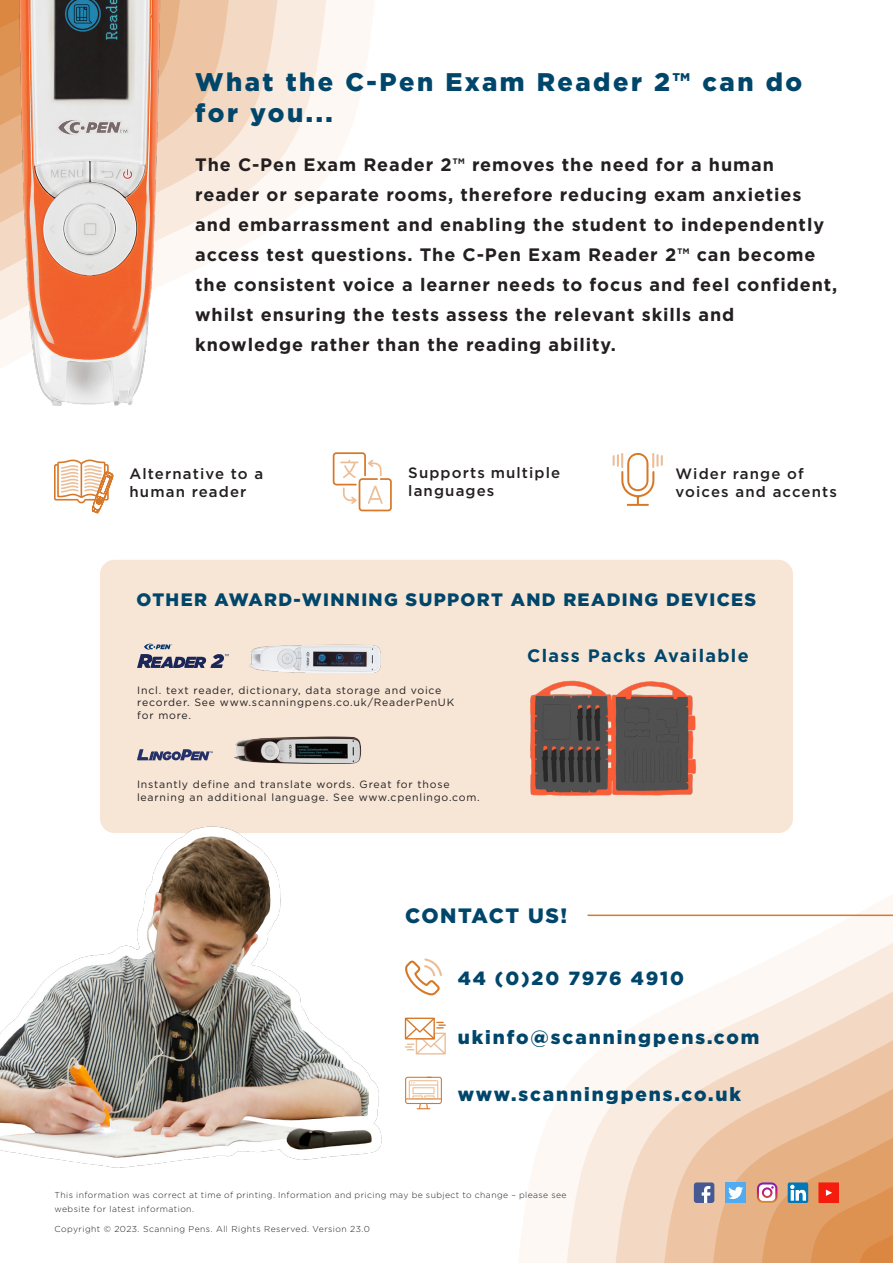
<style>
.page{position:relative;width:893px;height:1263px;background:#fff}
.page>*{position:absolute;margin:0;border:0;box-sizing:border-box;transform-origin:0 0}
.t1{font:900 25.5px/31.5px "Gotham";letter-spacing:.1em;color:#00466b}
.t2{font:900 20.85px "Gotham";letter-spacing:.075em;color:#00466b}
.t3{font:900 19.05px "Gotham";letter-spacing:.1em;color:#00466b}
.t4{font:700 18px/30px "Gotham";letter-spacing:.05em;color:#231f20}
.t5{font:900 18px "Gotham";letter-spacing:.075em;color:#00466b}
.t6{font:700 18px "Gotham";letter-spacing:.075em;color:#00466b}
.t7{font:500 15px/18px "Gotham";letter-spacing:.075em;color:#231f20}
.t8{font:10.5px/12.6px "Gotham";letter-spacing:.075em;color:#231f20}
.t9{font:300 8.7px/13.5px "Gotham";letter-spacing:.05em;color:#231f20}
</style>
<div class="page">
<div style="left:100px;top:560px;width:693px;height:273px;background:#f7e5d6;border-radius:15px"></div>
<svg style="left:0;top:0;width:374px;height:368px"></svg>
<svg style="left:0;top:0;width:328px;height:328px"></svg>
<svg style="left:0;top:0;width:279px;height:279px"></svg>
<svg style="left:0;top:0;width:230px;height:230px;background:#f2d7c2"></svg>
<svg style="left:0;top:0;width:181px;height:181px;background:#e8b489"></svg>
<svg style="left:519px;top:895px;width:374px;height:368px"></svg>
<svg style="left:565px;top:935px;width:328px;height:328px"></svg>
<svg style="left:614px;top:984px;width:279px;height:279px"></svg>
<svg style="left:663px;top:1033px;width:230px;height:230px;background:#f3dbc7"></svg>
<img style="left:14px;top:0;width:151px;height:405px">
<svg style="left:613px;top:453px;width:50px;height:53px"></svg>
<svg style="left:333px;top:452px;width:59px;height:59px"></svg>
<svg style="left:54px;top:459px;width:59px;height:54px"></svg>
<img style="left:530px;top:680px;width:167px;height:116px">
<img style="left:234px;top:736px;width:127px;height:28px">
<svg style="left:137px;top:749px;width:76px;height:11px"></svg>
<img style="left:249px;top:644px;width:132px;height:28px">
<svg style="left:137px;top:644px;width:92px;height:24px"></svg>
<svg style="left:694px;top:1081px;width:199px;height:182px;background:#e3b18a"></svg>
<svg style="left:405px;top:958px;width:37px;height:37px"></svg>
<svg style="left:405px;top:1017px;width:41px;height:37px"></svg>
<hr style="left:588px;top:914px;width:305px;height:2px;background:#d87828">
<svg style="left:405px;top:1077px;width:37px;height:32px"></svg>
<img style="left:0;top:824px;width:382px;height:344px">
<p class="t1" style="left:195px;top:66px;width:608px">What the C-Pen Exam Reader 2™ can do for you...</p>
<p class="t4" style="left:195px;top:150px;width:644px">The C-Pen Exam Reader 2™ removes the need for a human reader or separate rooms, therefore reducing exam anxieties and embarrassment and enabling the student to independently access test questions. The C-Pen Exam Reader 2™ can become the consistent voice a learner needs to focus and feel confident, whilst ensuring the tests assess the relevant skills and knowledge rather than the reading ability.</p>
<p class="t7" style="left:408px;top:464px;width:153px">Supports multiple languages</p>
<p class="t7" style="left:130px;top:465px;width:135px">Alternative to a human reader</p>
<p class="t7" style="left:676px;top:464px;width:163px">Wider range of voices and accents</p>
<p class="t5" style="left:137px;top:587px;width:621px">OTHER AWARD-WINNING SUPPORT AND READING DEVICES</p>
<p class="t8" style="left:137px;top:683px;width:319px">Incl. text reader, dictionary, data storage and voice recorder. See www.scanningpens.co.uk/ReaderPenUK for more.</p>
<p class="t8" style="left:137px;top:778px;width:344px">Instantly define and translate words. Great for those learning an additional language. See www.cpenlingo.com.</p>
<p class="t6" style="left:527px;top:643px;width:223px">Class Packs Available</p>
<p class="t2" style="left:405px;top:901px;width:164px">CONTACT US!</p>
<p class="t3" style="left:458px;top:965px;width:228px">44 (0)20 7976 4910</p>
<p class="t3" style="left:458px;top:1024px;width:303px">ukinfo@scanningpens.com</p>
<p class="t3" style="left:458px;top:1081px;width:285px">www.scanningpens.co.uk</p>
<p class="t9" style="left:55px;top:1188px;width:514px">This information was correct at time of printing. Information and pricing may be subject to change – please see website for latest information.</p>
<p class="t9" style="left:55px;top:1221px;width:317px">Copyright © 2023. Scanning Pens. All Rights Reserved. Version 23.0</p>
</div>
